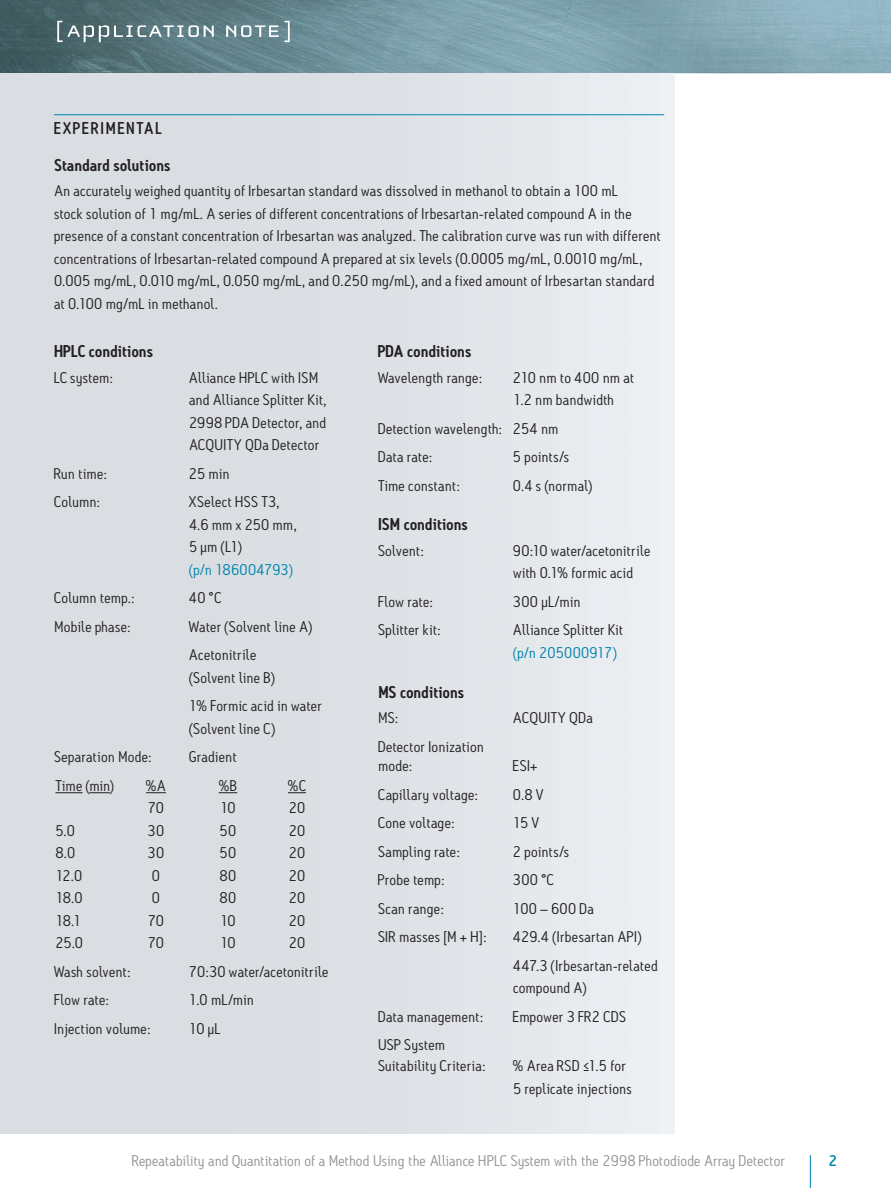
<style>
.page{position:relative;width:891px;height:1188px;background:#fff}
.page>*{position:absolute;margin:0;border:0;box-sizing:border-box;transform-origin:0 0}
.t1{font:600 16.5px "Antitled OT";letter-spacing:.005em;color:#231f20}
.t2{font:500 16.5px "Antitled OT";letter-spacing:.12em;color:#231f20}
.t3{font:15px/22.5px "Antitled OT";letter-spacing:.02em;color:#231f20;scale:1.05 1}
.t4{font:15px "Antitled OT";letter-spacing:.01em;color:#939598;scale:1.05 1}
.t5{font:15px "Antitled OT";letter-spacing:.015em;color:#0083ad;scale:1.05 1}
.t6{font:500 15px "Antitled OT";color:#0083ad;scale:1.05 1}
</style>
<div class="page">
<hr style="left:810px;top:1155px;width:1px;height:33px;background:#0083ad">
<img style="left:0;top:0;width:891px;height:73px">
<svg style="left:57px;top:21px;width:157px;height:21px"></svg>
<svg style="left:226px;top:21px;width:64px;height:21px"></svg>
<svg style="left:56px;top:792px;width:27px;height:1px"></svg>
<svg style="left:89px;top:792px;width:21px;height:1px"></svg>
<svg style="left:146px;top:792px;width:20px;height:1px"></svg>
<svg style="left:219px;top:792px;width:18px;height:1px"></svg>
<svg style="left:288px;top:792px;width:18px;height:1px"></svg>
<hr style="left:54px;top:114px;width:610px;height:1px;background:#0083ad">
<p class="t2" style="left:54px;top:118px;width:109px">EXPERIMENTAL</p>
<p class="t1" style="left:54px;top:155px;width:118px">Standard solutions</p>
<p class="t3" style="left:54px;top:180px;width:579px">An accurately weighed quantity of Irbesartan standard was dissolved in methanol to obtain a 100 mL<br>stock solution of 1 mg/mL. A series of different concentrations of Irbesartan-related compound A in the presence of a constant concentration of Irbesartan was analyzed. The calibration curve was run with different concentrations of Irbesartan-related compound A prepared at six levels (0.0005 mg/mL, 0.0010 mg/mL, 0.005 mg/mL, 0.010 mg/mL, 0.050 mg/mL, and 0.250 mg/mL), and a fixed amount of Irbesartan standard at 0.100 mg/mL in methanol.</p>
<p class="t1" style="left:378px;top:341px;width:95px">PDA conditions</p>
<p class="t3" style="left:378px;top:366px;width:101px">Wavelength range:</p>
<p class="t3" style="left:513px;top:366px;width:117px">210 nm to 400 nm at<br>1.2 nm bandwidth</p>
<p class="t3" style="left:378px;top:414px;width:173px;line-height:28.5px">Detection wavelength: 254 nm<br>Data rate:</p>
<p class="t1" style="left:54px;top:341px;width:100px">HPLC conditions</p>
<p class="t3" style="left:54px;top:366px;width:58px">LC system:</p>
<p class="t3" style="left:189px;top:366px;width:133px">Alliance HPLC with ISM and Alliance Splitter Kit,<br>2998 PDA Detector, and<br>ACQUITY QDa Detector</p>
<p class="t3" style="left:54px;top:462px;width:52px">Run time:</p>
<p class="t3" style="left:189px;top:462px;width:40px">25 min</p>
<p class="t3" style="left:54px;top:491px;width:45px">Column:</p>
<p class="t3" style="left:189px;top:491px;width:104px">XSelect HSS T3,<br>4.6 mm x 250 mm,<br>5 μm (L1)</p>
<p class="t5" style="left:189px;top:560px;width:100px">(p/n 186004793)</p>
<p class="t3" style="left:54px;top:587px;width:78px">Column temp.:</p>
<p class="t3" style="left:189px;top:587px;width:32px">40 °C</p>
<p class="t3" style="left:54px;top:615px;width:75px">Mobile phase:</p>
<p class="t3" style="left:189px;top:612px;width:119px;line-height:28.5px">Water (Solvent line A)<br>Acetonitrile</p>
<p class="t3" style="left:189px;top:663px;width:128px;line-height:28.5px">(Solvent line B)<br>1% Formic acid in water</p>
<p class="t3" style="left:189px;top:717px;width:83px">(Solvent line C)</p>
<p class="t3" style="left:54px;top:746px;width:95px">Separation Mode:</p>
<p class="t3" style="left:189px;top:746px;width:47px">Gradient</p>
<p class="t3" style="left:56px;top:774px;width:57px">Time (min)</p>
<p class="t3" style="left:146px;top:774px;width:20px">%A</p>
<p class="t3" style="left:219px;top:774px;width:19px">%B</p>
<p class="t3" style="left:288px;top:774px;width:19px">%C</p>
<p class="t3" style="left:148px;top:797px;width:17px">70</p>
<p class="t3" style="left:220px;top:797px;width:16px">10</p>
<p class="t3" style="left:289px;top:797px;width:17px">20</p>
<p class="t3" style="left:56px;top:819px;width:20px">5.0</p>
<p class="t3" style="left:148px;top:819px;width:17px">30</p>
<p class="t3" style="left:220px;top:819px;width:17px">50</p>
<p class="t3" style="left:289px;top:819px;width:17px">20</p>
<p class="t3" style="left:56px;top:842px;width:20px">8.0</p>
<p class="t3" style="left:148px;top:842px;width:17px">30</p>
<p class="t3" style="left:220px;top:842px;width:17px">50</p>
<p class="t3" style="left:289px;top:842px;width:17px">20</p>
<p class="t3" style="left:56px;top:864px;width:27px">12.0</p>
<p class="t3" style="left:152px;top:864px;width:9px">0</p>
<p class="t3" style="left:220px;top:864px;width:17px">80</p>
<p class="t3" style="left:289px;top:864px;width:17px">20</p>
<p class="t3" style="left:56px;top:887px;width:27px">18.0</p>
<p class="t3" style="left:152px;top:887px;width:9px">0</p>
<p class="t3" style="left:220px;top:887px;width:17px">80</p>
<p class="t3" style="left:289px;top:887px;width:17px">20</p>
<p class="t3" style="left:56px;top:909px;width:26px">18.1</p>
<p class="t3" style="left:148px;top:909px;width:17px">70</p>
<p class="t3" style="left:220px;top:909px;width:16px">10</p>
<p class="t3" style="left:289px;top:909px;width:17px">20</p>
<p class="t3" style="left:56px;top:932px;width:28px">25.0</p>
<p class="t3" style="left:148px;top:932px;width:17px">70</p>
<p class="t3" style="left:220px;top:932px;width:16px">10</p>
<p class="t3" style="left:289px;top:932px;width:17px">20</p>
<p class="t3" style="left:54px;top:960px;width:74px">Wash solvent:</p>
<p class="t3" style="left:189px;top:960px;width:134px">70:30 water/acetonitrile</p>
<p class="t3" style="left:54px;top:989px;width:54px">Flow rate:</p>
<p class="t3" style="left:189px;top:989px;width:63px">1.0 mL/min</p>
<p class="t3" style="left:54px;top:1017px;width:93px">Injection volume:</p>
<p class="t3" style="left:189px;top:1017px;width:32px">10 µL</p>
<p class="t3" style="left:513px;top:446px;width:55px">5 points/s</p>
<p class="t3" style="left:378px;top:474px;width:80px">Time constant:</p>
<p class="t3" style="left:513px;top:474px;width:77px">0.4 s (normal)</p>
<p class="t1" style="left:378px;top:515px;width:91px">ISM conditions</p>
<p class="t3" style="left:378px;top:539px;width:45px">Solvent:</p>
<p class="t3" style="left:513px;top:539px;width:132px">90:10 water/acetonitrile with 0.1% formic acid</p>
<p class="t3" style="left:378px;top:590px;width:54px">Flow rate:</p>
<p class="t3" style="left:513px;top:590px;width:66px">300 µL/min</p>
<p class="t3" style="left:378px;top:619px;width:61px">Splitter kit:</p>
<p class="t3" style="left:513px;top:619px;width:107px">Alliance Splitter Kit</p>
<p class="t5" style="left:513px;top:644px;width:100px">(p/n 205000917)</p>
<p class="t1" style="left:378px;top:682px;width:88px">MS conditions</p>
<p class="t3" style="left:378px;top:707px;width:21px">MS:</p>
<p class="t3" style="left:513px;top:707px;width:77px">ACQUITY QDa</p>
<p class="t3" style="left:378px;top:737px;width:102px;line-height:19.5px">Detector Ionization mode:</p>
<p class="t3" style="left:513px;top:755px;width:25px">ESI+</p>
<p class="t3" style="left:378px;top:783px;width:97px">Capillary voltage:</p>
<p class="t3" style="left:513px;top:783px;width:30px">0.8 V</p>
<p class="t3" style="left:378px;top:812px;width:75px">Cone voltage:</p>
<p class="t3" style="left:513px;top:812px;width:26px">15 V</p>
<p class="t3" style="left:378px;top:840px;width:80px">Sampling rate:</p>
<p class="t3" style="left:513px;top:840px;width:55px">2 points/s</p>
<p class="t3" style="left:378px;top:869px;width:65px">Probe temp:</p>
<p class="t3" style="left:513px;top:869px;width:40px">300 °C</p>
<p class="t3" style="left:378px;top:897px;width:64px">Scan range:</p>
<p class="t3" style="left:513px;top:897px;width:78px">100 – 600 Da</p>
<p class="t3" style="left:378px;top:926px;width:105px">SIR masses [M + H]:</p>
<p class="t3" style="left:513px;top:923px;width:139px;line-height:28.5px">429.4 (Irbesartan API)<br>447.3 (Irbesartan-related</p>
<p class="t3" style="left:513px;top:977px;width:71px">compound A)</p>
<p class="t3" style="left:378px;top:1005px;width:102px">Data management:</p>
<p class="t3" style="left:513px;top:1005px;width:109px">Empower 3 FR2 CDS</p>
<p class="t3" style="left:378px;top:1034px;width:104px;line-height:21px">USP System<br>Suitability Criteria:</p>
<p class="t3" style="left:513px;top:1055px;width:115px">% Area RSD ≤1.5 for<br>5 replicate injections</p>
<p class="t4" style="left:132px;top:1151px;width:623px">Repeatability and Quantitation of a Method Using the Alliance HPLC System with the 2998 Photodiode Array Detector</p>
<p class="t6" style="left:829px;top:1151px;width:10px">2</p>
</div>
